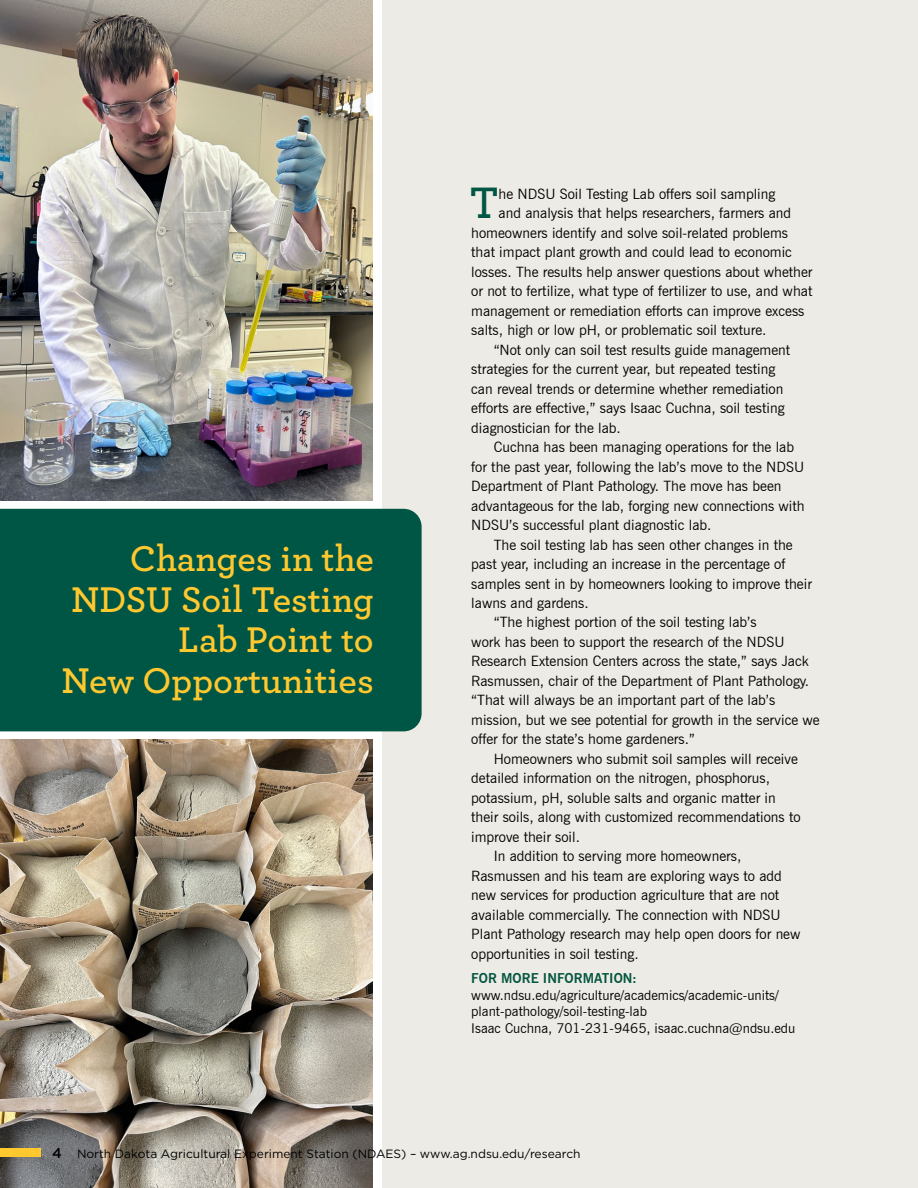
<style>
.page{position:relative;width:918px;height:1188px;background:#fff}
.page>*{position:absolute;margin:0;border:0;box-sizing:border-box;transform-origin:0 0}
.t1{font:600 46.2px "Archer";color:#005644}
.t2{font:600 37.5px/40.5px "Archer";color:#ffc82f;text-align:right}
.t3{font:14.25px "News Gothic BT";color:#000}
.t4{font:500 14.25px "Gotham";color:#000}
.t5{font:13.5px/16.5px "News Gothic BT";color:#000}
.t6{font:700 13.5px "News Gothic BT";color:#045541}
.t7{font:12px "Gotham";color:#000}
</style>
<div class="page">
<div style="left:383px;top:0;width:535px;height:1188px;background:#edebe5"></div>
<img style="left:0;top:0;width:372px;height:500px">
<img style="left:0;top:740px;width:372px;height:448px">
<div style="left:0;top:509px;width:422px;height:222px;background:#005644"></div>
<div style="left:0;top:1149px;width:41px;height:8px;background:#ffc82f"></div>
<h2 class="t2" style="left:61px;top:536px;width:314px">Changes in the<br>NDSU Soil Testing<br>Lab Point to<br>New Opportunities</h2>
<h1 class="t1" style="left:470px;top:168px;width:30px">T</h1>
<p class="t3" style="left:499px;top:185px;width:278px">he NDSU Soil Testing Lab offers soil sampling</p>
<p class="t3" style="left:499px;top:204px;width:294px">and analysis that helps researchers, farmers and</p>
<p class="t3" style="left:471px;top:224px;width:318px">homeowners identify and solve soil-related problems</p>
<p class="t3" style="left:471px;top:243px;width:322px">that impact plant growth and could lead to economic</p>
<p class="t3" style="left:471px;top:263px;width:343px">losses. The results help answer questions about whether</p>
<p class="t3" style="left:471px;top:282px;width:343px">or not to fertilize, what type of fertilizer to use, and what</p>
<p class="t3" style="left:471px;top:302px;width:335px">management or remediation efforts can improve excess</p>
<p class="t3" style="left:471px;top:321px;width:297px">salts, high or low pH, or problematic soil texture.</p>
<p class="t3" style="left:494px;top:341px;width:298px">“Not only can soil test results guide management</p>
<p class="t3" style="left:471px;top:360px;width:306px">strategies for the current year, but repeated testing</p>
<p class="t3" style="left:471px;top:380px;width:314px">can reveal trends or determine whether remediation</p>
<p class="t3" style="left:471px;top:399px;width:315px">efforts are effective,” says Isaac Cuchna, soil testing</p>
<p class="t3" style="left:471px;top:419px;width:151px">diagnostician for the lab.</p>
<p class="t3" style="left:494px;top:438px;width:302px">Cuchna has been managing operations for the lab</p>
<p class="t3" style="left:471px;top:458px;width:334px">for the past year, following the lab’s move to the NDSU</p>
<p class="t3" style="left:471px;top:477px;width:312px">Department of Plant Pathology. The move has been</p>
<p class="t3" style="left:471px;top:497px;width:335px">advantageous for the lab, forging new connections with</p>
<p class="t3" style="left:471px;top:516px;width:242px">NDSU’s successful plant diagnostic lab.</p>
<p class="t3" style="left:494px;top:536px;width:300px">The soil testing lab has seen other changes in the</p>
<p class="t3" style="left:471px;top:555px;width:316px">past year, including an increase in the percentage of</p>
<p class="t3" style="left:471px;top:575px;width:342px">samples sent in by homeowners looking to improve their</p>
<p class="t3" style="left:471px;top:594px;width:119px">lawns and gardens.</p>
<p class="t3" style="left:494px;top:614px;width:264px">“The highest portion of the soil testing lab’s</p>
<p class="t3" style="left:471px;top:633px;width:315px">work has been to support the research of the NDSU</p>
<p class="t3" style="left:471px;top:653px;width:339px">Research Extension Centers across the state,” says Jack</p>
<p class="t3" style="left:471px;top:672px;width:339px">Rasmussen, chair of the Department of Plant Pathology.</p>
<p class="t3" style="left:471px;top:692px;width:306px">“That will always be an important part of the lab’s</p>
<p class="t3" style="left:471px;top:711px;width:350px">mission, but we see potential for growth in the service we</p>
<p class="t3" style="left:471px;top:731px;width:225px">offer for the state’s home gardeners.”</p>
<p class="t3" style="left:494px;top:750px;width:306px">Homeowners who submit soil samples will receive</p>
<p class="t3" style="left:471px;top:770px;width:300px">detailed information on the nitrogen, phosphorus,</p>
<p class="t3" style="left:471px;top:789px;width:306px">potassium, pH, soluble salts and organic matter in</p>
<p class="t3" style="left:471px;top:809px;width:331px">their soils, along with customized recommendations to</p>
<p class="t3" style="left:471px;top:828px;width:110px">improve their soil.</p>
<p class="t3" style="left:494px;top:848px;width:249px">In addition to serving more homeowners,</p>
<p class="t3" style="left:471px;top:867px;width:312px">Rasmussen and his team are exploring ways to add</p>
<p class="t3" style="left:471px;top:887px;width:310px">new services for production agriculture that are not</p>
<p class="t3" style="left:471px;top:906px;width:311px">available commercially. The connection with NDSU</p>
<p class="t3" style="left:471px;top:926px;width:331px">Plant Pathology research may help open doors for new</p>
<p class="t3" style="left:471px;top:945px;width:169px">opportunities in soil testing.</p>
<p class="t6" style="left:471px;top:970px;width:167px">FOR MORE INFORMATION:</p>
<p class="t5" style="left:471px;top:986px;width:326px">www.ndsu.edu/agriculture/academics/academic-units/ plant-pathology/soil-testing-lab<br>Isaac Cuchna, 701-231-9465, isaac.cuchna@ndsu.edu</p>
<p class="t4" style="left:52px;top:1144px;width:11px">4</p>
<p class="t7" style="left:77px;top:1146px;width:505px">North Dakota Agricultural Experiment Station (NDAES) – www.ag.ndsu.edu/research</p>
</div>
